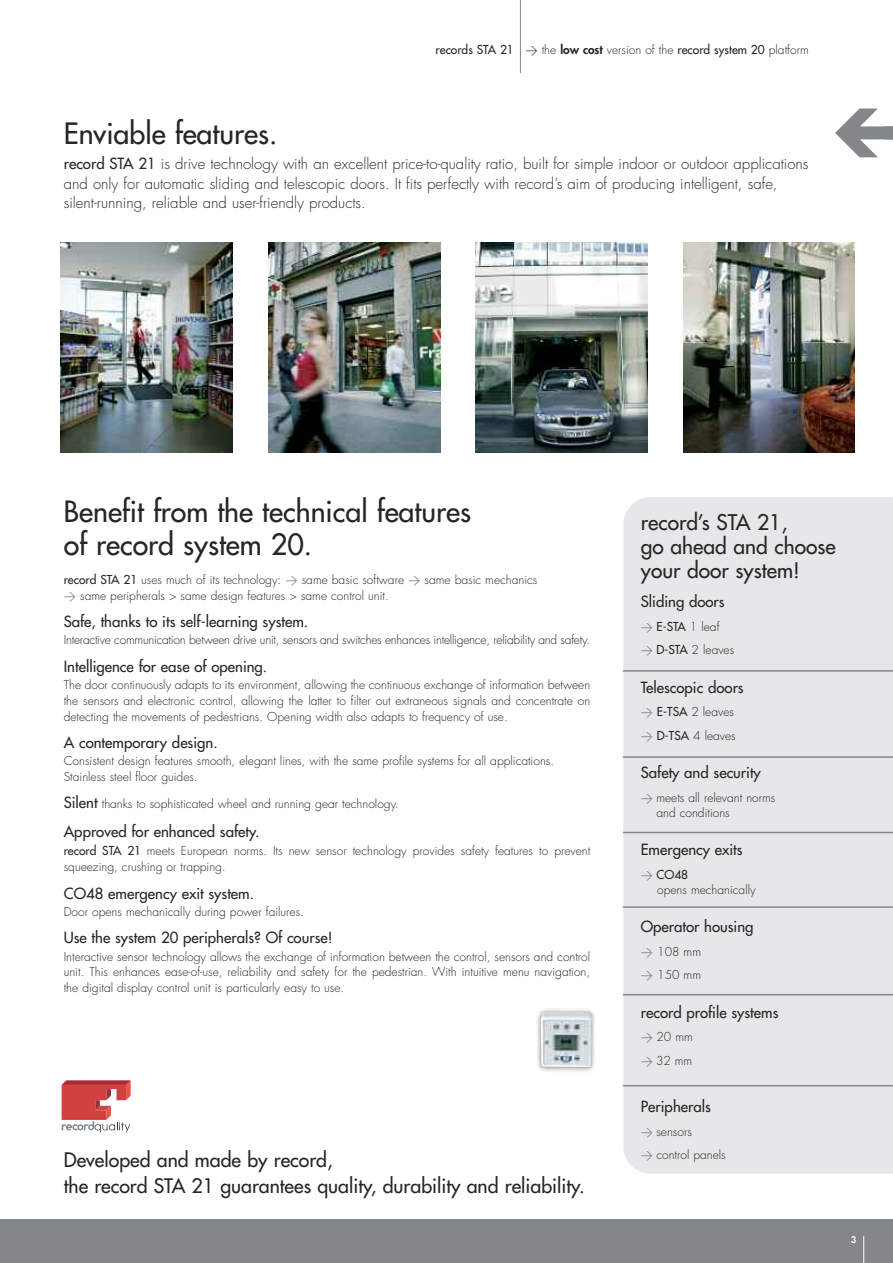
<style>
.page{position:relative;width:893px;height:1263px;background:#fff}
.page>*{position:absolute;margin:0;border:0;box-sizing:border-box;transform-origin:0 0}
.t1{font:28.65px/33px "Futura";color:#272627}
.t2{font:21px/24px "Futura";color:#272627}
.t3{font:19.5px/26.5px "Futura";color:#272627}
.t4{font:15px "Futura";color:#272627}
.t5{font:300 15px/19.8px "Futura";color:#272627}
.t6{font:300 12px/15.8px "Futura";color:#272627}
.t7{font:300 12px "Futura";letter-spacing:-.02em;color:#272627}
.t8{font:12px "Futura";color:#272627}
.t9{font:800 9px "Futura";color:#fff}
.s1{font-family:"DIN";font-weight:300}
.s2{font-weight:300}
.s3{font-weight:800}
.s4{font-weight:400}
.s5{font-family:"DIN";font-weight:400;color:#84878a}
.s6{font-weight:400;font-size:15px}
</style>
<div class="page">
<img style="left:537px;top:1009px;width:58px;height:62px">
<img style="left:541px;top:1011px;width:51px;height:56px">
<svg style="left:623px;top:497px;width:270px;height:677px;fill:#e6e7e8"></svg>
<img style="left:61px;top:243px;width:171px;height:210px">
<img style="left:268px;top:243px;width:172px;height:210px">
<img style="left:476px;top:243px;width:171px;height:210px">
<img style="left:683px;top:243px;width:172px;height:210px">
<hr style="left:520px;top:0;width:1px;height:73px;background:#84878a">
<div style="left:0;top:1219px;width:893px;height:44px;background:#84878a"></div>
<svg style="left:863px;top:1236px;width:1px;height:27px"></svg>
<hr style="left:623px;top:670px;width:270px;height:2px;background:#84878a">
<hr style="left:623px;top:756px;width:270px;height:2px;background:#84878a">
<hr style="left:623px;top:832px;width:270px;height:1px;background:#84878a">
<hr style="left:623px;top:906px;width:270px;height:2px;background:#84878a">
<hr style="left:623px;top:994px;width:270px;height:1px;background:#84878a">
<hr style="left:623px;top:1085px;width:270px;height:1px;background:#84878a">
<svg style="left:62px;top:1080px;width:69px;height:52px"></svg>
<h1 class="t1" style="left:64px;top:119px;width:215px">Enviable features.</h1>
<p class="t8" style="left:436px;top:44px;width:375px">records STA 21 <span class="s1">&gt;</span> <span class="s2">the</span> <span class="s3">low cost</span> <span class="s2">version of the</span> record system 20 <span class="s2">platform</span></p>
<p class="t5" style="left:64px;top:155px;width:746px"><span class="s4">record STA 21</span> is drive technology with an excellent price-to-quality ratio, built for simple indoor or outdoor applications and only for automatic sliding and telescopic doors. It fits perfectly with record’s aim of producing intelligent, safe, silent-running, reliable and user-friendly products.</p>
<h1 class="t1" style="left:64px;top:497px;width:409px">Benefit from the technical features of record system 20.</h1>
<p class="t6" style="left:64px;top:572px;width:475px"><span class="s4">record STA 21</span> uses much of its technology: <span class="s5">&gt;</span> same basic software <span class="s5">&gt;</span> same basic mechanics <span class="s5">&gt;</span> same peripherals &gt; same design features &gt; same control unit.</p>
<p class="t4" style="left:64px;top:614px;width:246px">Safe, thanks to its self-learning system.</p>
<p class="t7" style="left:64px;top:634px;width:528px">Interactive communication between drive unit, sensors and switches enhances intelligence, reliability and safety.</p>
<p class="t4" style="left:64px;top:659px;width:205px">Intelligence for ease of opening.</p>
<p class="t6" style="left:64px;top:678px;width:528px;text-align:justify">The door continuously adapts to its environment, allowing the continuous exchange of information between the sensors and electronic control, allowing the latter to filter out extraneous signals and concentrate on detecting the movements of pedestrians. Opening width also adapts to frequency of use.</p>
<p class="t4" style="left:64px;top:735px;width:155px">A contemporary design.</p>
<p class="t6" style="left:64px;top:754px;width:492px">Consistent design features smooth, elegant lines, with the same profile systems for all applications.<br>Stainless steel floor guides.</p>
<p class="t6" style="left:64px;top:797px;width:337px"><span class="s6">Silent</span> thanks to sophisticated wheel and running gear technology.</p>
<p class="t4" style="left:64px;top:824px;width:197px">Approved for enhanced safety.</p>
<p class="t6" style="left:64px;top:844px;width:528px"><span class="s4">record STA 21</span> meets European norms. Its new sensor technology provides safety features to prevent squeezing, crushing or trapping.</p>
<p class="t4" style="left:64px;top:885px;width:192px">CO48 emergency exit system.</p>
<p class="t6" style="left:64px;top:904px;width:242px">Door opens mechanically during power failures.</p>
<p class="t4" style="left:64px;top:930px;width:270px">Use the system 20 peripherals? Of course!</p>
<p class="t6" style="left:64px;top:949px;width:528px;text-align:justify">Interactive sensor technology allows the exchange of information between the control, sensors and control unit. This enhances ease-of-use, reliability and safety for the pedestrian. With intuitive menu navigation, the digital display control unit is particularly easy to use.</p>
<h3 class="t3" style="left:64px;top:1148px;width:522px">Developed and made by record,<br>the record STA 21 guarantees quality, durability and reliability.</h3>
<h2 class="t2" style="left:641px;top:511px;width:196px">record’s STA 21,<br>go ahead and choose your door system!</h2>
<p class="t4" style="left:641px;top:594px;width:85px">Sliding doors</p>
<p class="t6" style="left:641px;top:616px;width:95px;line-height:23.5px"><span class="s5">&gt;</span> <span class="s4">E-STA</span> 1 leaf <span class="s5">&gt;</span> <span class="s4">D-STA</span> 2 leaves</p>
<p class="t4" style="left:641px;top:680px;width:104px">Telescopic doors</p>
<p class="t6" style="left:641px;top:701px;width:96px;line-height:23.5px"><span class="s5">&gt;</span> <span class="s4">E-TSA</span> 2 leaves <span class="s5">&gt;</span> <span class="s4">D-TSA</span> 4 leaves</p>
<p class="t4" style="left:641px;top:765px;width:122px">Safety and security</p>
<p class="t6" style="left:656px;top:791px;width:121px;line-height:15px;text-indent:-16px"><span class="s5">&gt;</span> meets all relevant norms and conditions</p>
<p class="t4" style="left:641px;top:842px;width:103px">Emergency exits</p>
<p class="t6" style="left:657px;top:868px;width:100px;line-height:15px;text-indent:-16px"><span class="s5">&gt;</span> <span class="s4">CO48<br></span>opens mechanically</p>
<p class="t4" style="left:641px;top:919px;width:114px">Operator housing</p>
<p class="t6" style="left:641px;top:941px;width:62px;line-height:23.5px"><span class="s5">&gt;</span> 108 mm <span class="s5">&gt;</span> 150 mm</p>
<p class="t4" style="left:641px;top:1005px;width:139px">record profile systems</p>
<p class="t6" style="left:641px;top:1026px;width:53px;line-height:23.5px"><span class="s5">&gt;</span> 20 mm <span class="s5">&gt;</span> 32 mm</p>
<p class="t4" style="left:641px;top:1099px;width:72px">Peripherals</p>
<p class="t6" style="left:641px;top:1120px;width:86px;line-height:23.5px"><span class="s5">&gt;</span> sensors<br><span class="s5">&gt;</span> control panels</p>
<p class="t9" style="left:851px;top:1235px;width:7px">3</p>
</div>
